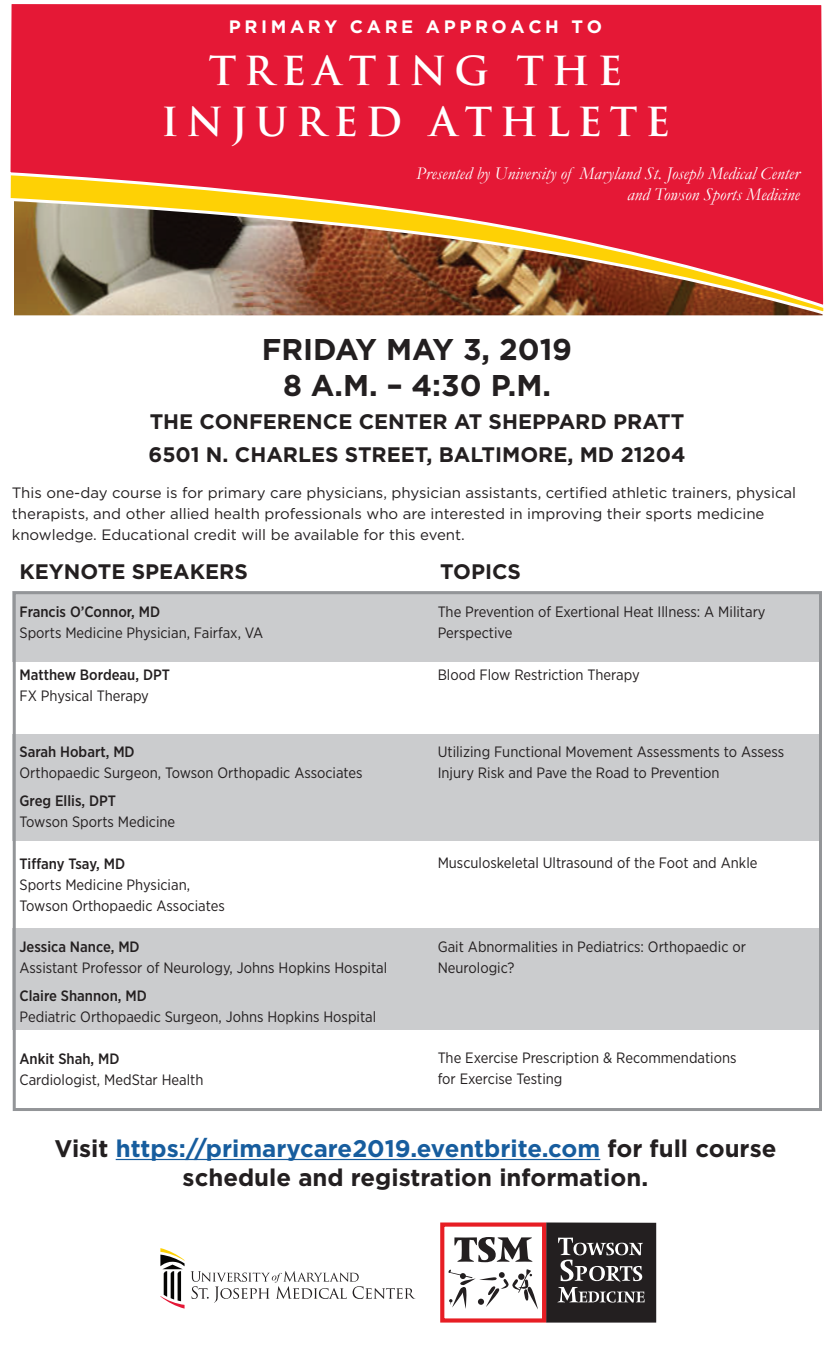
<style>
.page{position:relative;width:837px;height:1350px;background:#fff}
.page>*{position:absolute;margin:0;border:0;box-sizing:border-box;transform-origin:0 0}
.t1{font:700 39px "Trajan Pro";letter-spacing:.2em;color:#fff}
.t2{font:700 30px "Gotham";color:#231f20}
.t3{font:700 24px/28.8px "Gotham";color:#231f20;text-align:center}
.t4{font:700 21px "Gotham";color:#231f20}
.t5{font:italic 18px "Garamond";color:#fff}
.t6{font:700 18px "Gotham";letter-spacing:.2em;color:#fff}
.t7{font:15px/21px "Gotham Narrow";color:#231f20}
.t8{font:15px/21px "Gotham";color:#231f20}
.t9{font:500 15px "Gotham Narrow";color:#231f20}
.s1{font-weight:500}
.s2{color:#175d9e}
</style>
<div class="page">
<div style="left:12px;top:928px;width:810px;height:102px;background:#cbccce"></div>
<div style="left:12px;top:735px;width:810px;height:106px;background:#cbccce"></div>
<div style="left:13px;top:591px;width:809px;height:71px;background:#cbccce"></div>
<svg style="left:14px;top:311px;width:809px;height:5px;background:#9c755b"></svg>
<svg style="left:10px;top:4px;width:814px;height:307px;background:#d2383d"></svg>
<hr style="left:116px;top:1159px;width:484px;height:1px;background:#175d9e">
<svg style="left:160px;top:1248px;width:25px;height:61px"></svg>
<svg style="left:191px;top:1271px;width:224px;height:32px"></svg>
<div style="left:546px;top:1223px;width:110px;height:100px;background:#231f20"></div>
<svg style="left:557px;top:1238px;width:88px;height:65px"></svg>
<svg style="left:454px;top:1237px;width:78px;height:25px"></svg>
<svg style="left:448px;top:1269px;width:90px;height:40px"></svg>
<div style="left:440px;top:1223px;width:106px;height:100px;border:4px solid #e71e24"></div>
<div style="left:13px;top:591px;width:809px;height:520px;border:3px solid #939598"></div>
<p class="t6" style="left:229px;top:14px;width:375px">PRIMARY CARE APPROACH TO</p>
<p class="t1" style="left:209px;top:46px;width:415px">TREATING THE</p>
<p class="t1" style="left:161px;top:98px;width:510px">INJURED ATHLETE</p>
<p class="t5" style="left:416px;top:161px;width:385px">Presented by University of Maryland St. Joseph Medical Center</p>
<p class="t5" style="left:627px;top:183px;width:174px">and Towson Sports Medicine</p>
<p class="t2" style="left:262px;top:329px;width:312px">FRIDAY MAY 3, 2019</p>
<p class="t2" style="left:283px;top:365px;width:269px">8 A.M. – 4:30 P.M.</p>
<p class="t4" style="left:150px;top:408px;width:536px">THE CONFERENCE CENTER AT SHEPPARD PRATT</p>
<p class="t4" style="left:148px;top:441px;width:539px">6501 N. CHARLES STREET, BALTIMORE, MD 21204</p>
<p class="t8" style="left:12px;top:482px;width:786px">This one-day course is for primary care physicians, physician assistants, certified athletic trainers, physical therapists, and other allied health professionals who are interested in improving their sports medicine knowledge. Educational credit will be available for this event.</p>
<p class="t4" style="left:20px;top:557px;width:230px">KEYNOTE SPEAKERS</p>
<p class="t4" style="left:440px;top:557px;width:82px">TOPICS</p>
<p class="t7" style="left:438px;top:601px;width:330px">The Prevention of Exertional Heat Illness: A Military<br>Perspective</p>
<p class="t7" style="left:438px;top:664px;width:204px">Blood Flow Restriction Therapy</p>
<p class="t9" style="left:20px;top:603px;width:142px">Francis O’Connor, MD</p>
<p class="t7" style="left:20px;top:622px;width:245px">Sports Medicine Physician, Fairfax, VA</p>
<p class="t9" style="left:20px;top:666px;width:152px">Matthew Bordeau, DPT</p>
<p class="t7" style="left:20px;top:685px;width:131px">FX Physical Therapy</p>
<p class="t9" style="left:20px;top:742px;width:117px">Sarah Hobart, MD</p>
<p class="t7" style="left:20px;top:762px;width:345px">Orthopaedic Surgeon, Towson Orthopadic Associates</p>
<p class="t9" style="left:20px;top:791px;width:98px">Greg Ellis, DPT</p>
<p class="t7" style="left:20px;top:811px;width:157px">Towson Sports Medicine</p>
<p class="t9" style="left:20px;top:854px;width:107px">Tiffany Tsay, MD</p>
<p class="t7" style="left:20px;top:874px;width:207px">Sports Medicine Physician,<br>Towson Orthopaedic Associates</p>
<p class="t9" style="left:20px;top:937px;width:122px">Jessica Nance, MD</p>
<p class="t7" style="left:20px;top:957px;width:369px">Assistant Professor of Neurology, Johns Hopkins Hospital</p>
<p class="t7" style="left:20px;top:985px;width:358px"><span class="s1">Claire Shannon, MD<br></span>Pediatric Orthopaedic Surgeon, Johns Hopkins Hospital</p>
<p class="t9" style="left:20px;top:1049px;width:102px">Ankit Shah, MD</p>
<p class="t7" style="left:20px;top:1069px;width:186px">Cardiologist, MedStar Health</p>
<p class="t7" style="left:438px;top:741px;width:348px">Utilizing Functional Movement Assessments to Assess<br>Injury Risk and Pave the Road to Prevention</p>
<p class="t7" style="left:438px;top:852px;width:321px">Musculoskeletal Ultrasound of the Foot and Ankle</p>
<p class="t7" style="left:438px;top:936px;width:310px">Gait Abnormalities in Pediatrics: Orthopaedic or<br>Neurologic?</p>
<p class="t7" style="left:438px;top:1047px;width:300px">The Exercise Prescription &amp; Recommendations</p>
<p class="t7" style="left:438px;top:1068px;width:126px">for Exercise Testing</p>
<p class="t3" style="left:55px;top:1134px;width:723px">Visit <span class="s2">https://primarycare2019.eventbrite.com</span> for full course schedule and registration information.</p>
</div>
